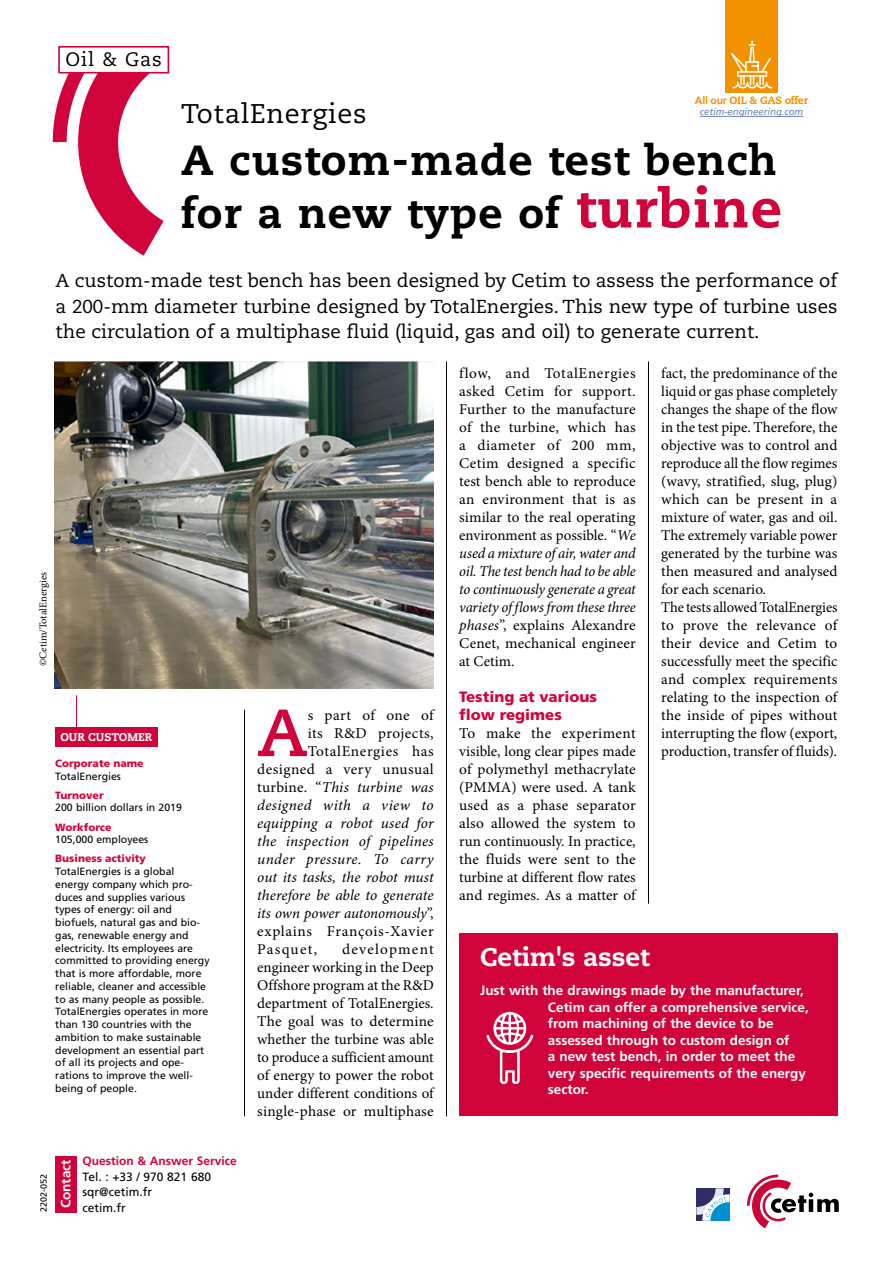
<style>
.page{position:relative;width:893px;height:1263px;background:#fff}
.page>*{position:absolute;margin:0;border:0;box-sizing:border-box;transform-origin:0 0}
.t1{font:700 66.45px "Caecilia";color:#d0043a}
.t2{font:800 42px/52.5px "Caecilia";letter-spacing:.025em;color:#000}
.t3{font:27px "Caecilia";letter-spacing:.025em;color:#000}
.t4{font:800 25.5px "Caecilia";color:#fff}
.t5{font:19.35px "Caecilia";letter-spacing:.05em;color:#000}
.t6{font:18.75px/25.5px "Caecilia";color:#000;text-align:justify}
.t7{font:15px/18px "Minion Pro";color:#000;text-align:justify}
.t8{font:italic 15px "Minion Pro";letter-spacing:.005em;color:#000}
.t9{font:15px "Minion Pro";letter-spacing:.03em;color:#000}
.t10{font:900 15px/18px "Frutiger LT Std";color:#d0043a}
.t11{font:15px "Minion Pro";letter-spacing:.045em;color:#000}
.t12{font:italic 15px "Minion Pro";letter-spacing:.025em;color:#000}
.t13{font:15px "Minion Pro";letter-spacing:.04em;color:#000}
.t14{font:15px "Minion Pro";letter-spacing:.02em;color:#000}
.t15{font:15px "Minion Pro";letter-spacing:.08em;color:#000}
.t16{font:700 13.5px/16.5px "Frutiger LT Std";color:#fff}
.t17{font:12px/15.8px "Frutiger LT Std";color:#000}
.t18{font:700 12px "Frutiger LT Std";color:#d0043a}
.t19{font:800 11.25px "Caecilia";color:#fff}
.t20{font:10.5px/12.8px "Frutiger LT Std";color:#000}
.t21{font:900 10.5px "Frutiger LT Std";color:#d0043a}
.t22{font:10.5px "Minion Pro";color:#000}
.t23{font:800 10.5px "Caecilia";letter-spacing:-.02em;color:#f39200}
.t24{font:italic 9.75px "Frutiger LT Std";letter-spacing:-.01em;color:#6b84b9}
.t25{font:9px "Frutiger LT Std";color:#000}
.s1{font-family:"Frutiger LT Std";font-weight:700}
.s2{font-size:54px;color:#d0043a}
.s3{font-style:normal}
.s4{font-style:italic}
</style>
<div class="page">
<svg style="left:53px;top:74px;width:111px;height:182px"></svg>
<svg style="left:696px;top:1188px;width:34px;height:33px"></svg>
<svg style="left:747px;top:1174px;width:92px;height:54px"></svg>
<div style="left:58px;top:46px;width:111px;height:28px;border:2px solid #d0043a"></div>
<div style="left:459px;top:933px;width:378px;height:183px;background:#d0043a"></div>
<img style="left:486px;top:1011px;width:48px;height:73px">
<img style="left:55px;top:361px;width:379px;height:327px">
<div style="left:55px;top:1156px;width:22px;height:56px;background:#d0043a"></div>
<hr style="left:648px;top:361px;width:1px;height:543px;background:#000">
<hr style="left:446px;top:361px;width:1px;height:755px;background:#000">
<hr style="left:76px;top:695px;width:1px;height:34px;background:#d0043a">
<div style="left:55px;top:727px;width:102px;height:19px;background:#d0043a"></div>
<hr style="left:244px;top:710px;width:1px;height:406px;background:#000">
<div style="left:725px;top:0;width:53px;height:93px;background:#f39200"></div>
<svg style="left:731px;top:40px;width:41px;height:48px"></svg>
<hr style="left:700px;top:116px;width:103px;height:1px;background:#6b84b9">
<p class="t5" style="left:65px;top:48px;width:98px">Oil &amp; Gas</p>
<p class="t23" style="left:695px;top:94px;width:115px"><span class="s1">All our</span> OIL &amp; GAS offer</p>
<p class="t24" style="left:700px;top:106px;width:105px">cetim-engineering.com</p>
<h3 class="t3" style="left:181px;top:97px;width:187px">TotalEnergies</h3>
<h2 class="t2" style="left:181px;top:134px;width:602px">A custom-made test bench for a new type of <span class="s2">turbine</span></h2>
<p class="t6" style="left:56px;top:268px;width:783px">A custom-made test bench has been designed by Cetim to assess the performance of a 200-mm diameter turbine designed by TotalEnergies. This new type of turbine uses the circulation of a multiphase fluid (liquid, gas and oil) to generate current.</p>
<p class="t22" style="left:36px;top:666px;width:96px;rotate:-90deg">©Cetim/TotalEnergies</p>
<p class="t19" style="left:60px;top:730px;width:93px">OUR CUSTOMER</p>
<p class="t21" style="left:55px;top:757px;width:90px">Corporate name</p>
<p class="t20" style="left:55px;top:769px;width:67px">TotalEnergies</p>
<p class="t21" style="left:55px;top:789px;width:50px">Turnover</p>
<p class="t20" style="left:55px;top:801px;width:128px">200 billion dollars in 2019</p>
<p class="t21" style="left:55px;top:820px;width:58px">Workforce</p>
<p class="t20" style="left:55px;top:833px;width:95px">105,000 employees</p>
<p class="t21" style="left:55px;top:852px;width:92px">Business activity</p>
<p class="t20" style="left:55px;top:865px;width:156px">TotalEnergies is a global energy company which pro&shy;duces and supplies various types of energy: oil and biofuels, natural gas and bio&shy;gas, renewable energy and electricity. Its employees are committed to providing energy that is more affordable, more reliable, cleaner and accessible to as many people as possible.<br>TotalEnergies operates in more than 130 countries with the ambition to make sustainable development an essential part of all its projects and ope&shy;rations to improve the well&shy;being of people.</p>
<p class="t25" style="left:38px;top:1212px;width:40px;rotate:-90deg">2202-052</p>
<p class="t16" style="left:58px;top:1208px;width:50px;rotate:-90deg">Contact</p>
<p class="t18" style="left:83px;top:1154px;width:156px">Question &amp; Answer Service</p>
<p class="t17" style="left:83px;top:1168px;width:130px">Tel. : +33 / 970 821 680 sqr@cetim.fr</p>
<p class="t17" style="left:83px;top:1200px;width:45px">cetim.fr</p>
<h1 class="t1" style="left:257px;top:694px;width:52px">A</h1>
<p class="t14" style="left:308px;top:705px;width:128px">s part of one of</p>
<p class="t9" style="left:308px;top:723px;width:128px">its R&amp;D projects,</p>
<p class="t13" style="left:308px;top:741px;width:128px">TotalEnergies has</p>
<p class="t9" style="left:257px;top:759px;width:178px">designed a very unusual</p>
<p class="t8" style="left:257px;top:778px;width:178px"><span class="s3">turbine. “</span>This turbine was</p>
<p class="t12" style="left:257px;top:796px;width:178px">designed with a view to</p>
<p class="t8" style="left:257px;top:814px;width:178px">equipping a robot used for</p>
<p class="t8" style="left:257px;top:832px;width:178px">the inspection of pipelines</p>
<p class="t8" style="left:257px;top:850px;width:178px">under pressure. To carry</p>
<p class="t8" style="left:257px;top:868px;width:178px">out its tasks, the robot must</p>
<p class="t8" style="left:257px;top:886px;width:178px">therefore be able to generate</p>
<p class="t8" style="left:257px;top:904px;width:178px">its own power autonomously<span class="s3">”,</span></p>
<p class="t11" style="left:257px;top:921px;width:178px">explains François-Xavier</p>
<p class="t15" style="left:257px;top:939px;width:61px">Pasquet,</p>
<p class="t7" style="left:257px;top:940px;width:178px;text-indent:85px">development engineer working in the Deep Offshore program at the R&amp;D department of TotalEnergies.<br>The goal was to determine whether the turbine was able to produce a sufficient amount of energy to power the robot under different conditions of single-phase or multiphase</p>
<p class="t7" style="left:459px;top:364px;width:178px">flow, and TotalEnergies asked Cetim for support.<br>Further to the manufacture of the turbine, which has a diameter of 200 mm, Cetim designed a specific test bench able to reproduce an environment that is as similar to the real operating environment as possible. “<span class="s4">We used a mixture of air, water and oil. The test bench had to be able to continuously generate a great variety of flows from these three phases</span>”, explains Alexandre Cenet, mechanical engineer at Cetim.</p>
<p class="t10" style="left:459px;top:688px;width:139px">Testing at various flow regimes</p>
<p class="t7" style="left:459px;top:724px;width:178px">To make the experiment visible, long clear pipes made of polymethyl methacrylate (PMMA) were used. A tank used as a phase separator also allowed the system to run continuously. In practice, the fluids were sent to the turbine at different flow rates and regimes. As a matter of</p>
<p class="t7" style="left:661px;top:364px;width:178px;text-align:left">fact, the predominance of the liquid or gas phase completely changes the shape of the flow in the test pipe. Therefore, the objective was to control and reproduce all the flow regimes (wavy, stratified, slug, plug) which can be present in a mixture of water, gas and oil.<br>The extremely variable power generated by the turbine was then measured and analysed for each scenario.<br>The tests allowed TotalEnergies to prove the relevance of their device and Cetim to successfully meet the specific and complex requirements relating to the inspection of the inside of pipes without interrupting the flow (export, production, transfer of fluids).</p>
<h3 class="t4" style="left:480px;top:941px;width:171px">Cetim's asset</h3>
<p class="t16" style="left:548px;top:982px;width:262px;text-indent:-68px">Just with the drawings made by the manufacturer, Cetim can offer a comprehensive service, from machining of the device to be assessed through to custom design of<br>a new test bench, in order to meet the very specific requirements of the energy sector.</p>
</div>
